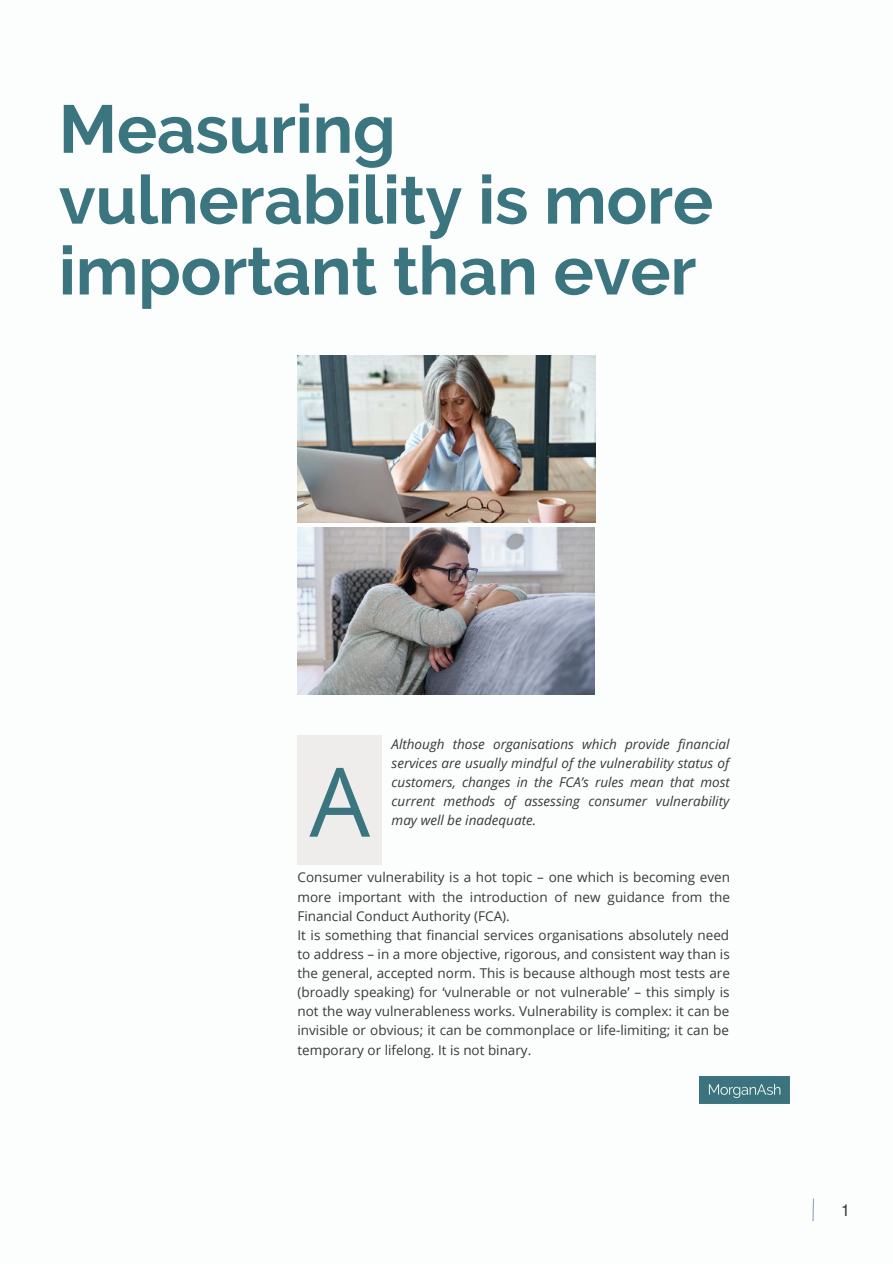
<style>
.page{position:relative;width:893px;height:1264px;background:#fff}
.page>*{position:absolute;margin:0;border:0;box-sizing:border-box;transform-origin:0 0}
.t1{font:95.85px "Open Sans";color:#3a7580}
.t2{font:700 67.5px/70.8px "Raleway";letter-spacing:-.005em;color:#3a7580}
.t3{font:16.5px "Mukti";color:#3b3939}
.t4{font:13.5px/19px "Open Sans";color:#3b3939}
.t5{font:italic 13.5px/19px "Open Sans";color:#3b3939;text-align:justify}
</style>
<div class="page">
<img style="left:297px;top:355px;width:298px;height:167px">
<div style="left:297px;top:735px;width:85px;height:130px;background:#eeedeb"></div>
<svg style="left:812px;top:1198px;width:2px;height:23px"></svg>
<img style="left:298px;top:527px;width:296px;height:167px">
<img style="left:699px;top:1076px;width:90px;height:27px">
<h2 class="t2" style="left:59px;top:93px;width:656px">Measuring vulnerability is more important than ever</h2>
<h1 class="t1" style="left:309px;top:734px;width:62px">A</h1>
<p class="t5" style="left:391px;top:734px;width:340px">Although those organisations which provide financial services are usually mindful of the vulnerability status of customers, changes in the FCA’s rules mean that most current methods of assessing consumer vulnerability</p>
<p class="t5" style="left:391px;top:810px;width:146px">may well be inadequate.</p>
<p class="t4" style="left:297px;top:867px;width:434px">Consumer vulnerability is a hot topic – one which is becoming even more important with the introduction of new guidance from the Financial Conduct Authority (FCA).<br>It is something that financial services organisations absolutely need to address – in a more objective, rigorous, and consistent way than is the general, accepted norm. This is because although most tests are (broadly speaking) for ‘vulnerable or not vulnerable’ – this simply is not the way vulnerableness works. Vulnerability is complex: it can be invisible or obvious; it can be commonplace or life-limiting; it can be temporary or lifelong. It is not binary.</p>
<p class="t3" style="left:841px;top:1198px;width:9px">1</p>
</div>
